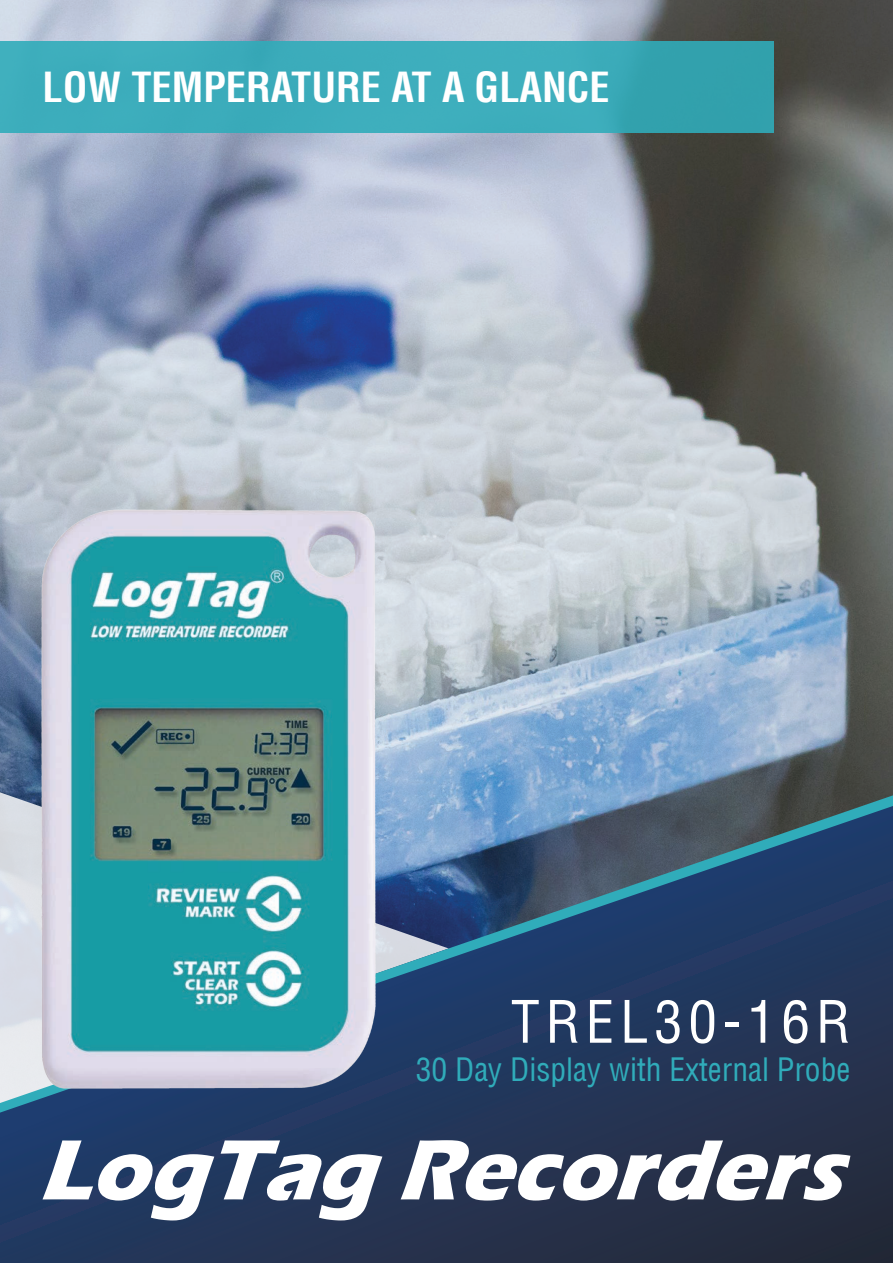
<style>
.page{position:relative;width:893px;height:1263px;background:#fff}
.page>*{position:absolute;margin:0;border:0;box-sizing:border-box;transform-origin:0 0}
.t1{font:condensed 57px "Helvetica LT";letter-spacing:.1em;color:#fff}
.t2{font:700 condensed 40.5px "Helvetica LT";color:#fff}
.t3{font:condensed 31.5px "Helvetica LT";color:#30acba}
</style>
<div class="page">
<img style="left:0;top:0;width:893px;height:795px">
<svg style="left:0;top:806px;width:893px;height:457px"></svg>
<svg style="left:43px;top:1140px;width:171px;height:80px"></svg>
<svg style="left:221px;top:1140px;width:161px;height:80px"></svg>
<svg style="left:401px;top:1140px;width:449px;height:60px"></svg>
<div style="left:0;top:42px;width:774px;height:91px;background:linear-gradient(to right,#3fb0c0,#36a6b2)"></div>
<img style="left:0;top:482px;width:398px;height:618px">
<p class="t2" style="left:43px;top:62px;width:569px">LOW TEMPERATURE AT A GLANCE</p>
<h1 class="t1" style="left:511px;top:986px;width:341px">TREL30-16R</h1>
<p class="t3" style="left:416px;top:1049px;width:436px">30 Day Display with External Probe</p>
</div>
